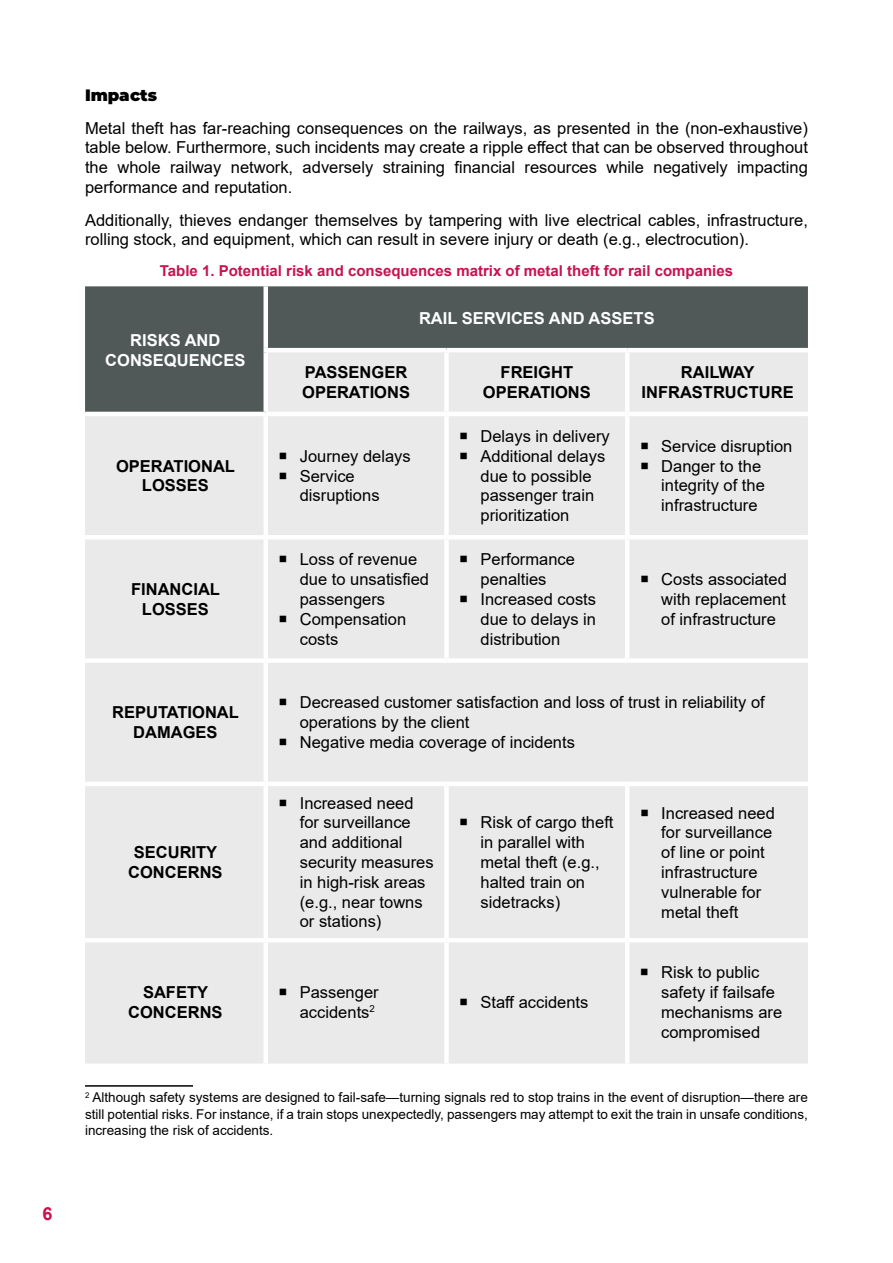
<style>
.page{position:relative;width:893px;height:1263px;background:#fff}
.page>*{position:absolute;margin:0;border:0;box-sizing:border-box;transform-origin:0 0}
.t1{font:700 18px "Arial";color:#c7134e}
.t2{font:16.5px/19.8px "Arial";color:#000}
.t3{font:700 16.5px/19.8px "Arial";color:#000;text-align:center}
.t4{font:700 16.5px/19.8px "Arial";color:#fff;text-align:center}
.t5{font:900 16.5px "Montserrat";color:#000}
.t6{font:700 15px "Arial";color:#c7134e}
.t7{font:13.5px/16.5px "Arial";color:#000;text-align:justify}
</style>
<div class="page">
<div style="left:85px;top:286px;width:723px;height:64px;background:#505858"></div>
<div style="left:85px;top:350px;width:723px;height:713px;background:#ebeaeb"></div>
<div style="left:263px;top:286px;width:5px;height:62px;background:#fff"></div>
<hr style="left:263px;top:348px;width:183px;height:4px;background:#fff">
<div style="left:263px;top:352px;width:5px;height:60px;background:#fff"></div>
<hr style="left:446px;top:348px;width:181px;height:4px;background:#fff">
<div style="left:444px;top:352px;width:5px;height:60px;background:#fff"></div>
<hr style="left:627px;top:348px;width:181px;height:4px;background:#fff">
<hr style="left:625px;top:352px;width:4px;height:60px;background:#fff">
<hr style="left:85px;top:412px;width:181px;height:4px;background:#fff">
<hr style="left:266px;top:412px;width:180px;height:4px;background:#fff">
<div style="left:263px;top:416px;width:5px;height:119px;background:#fff"></div>
<hr style="left:446px;top:412px;width:181px;height:4px;background:#fff">
<div style="left:444px;top:416px;width:5px;height:119px;background:#fff"></div>
<hr style="left:627px;top:412px;width:181px;height:4px;background:#fff">
<hr style="left:625px;top:416px;width:4px;height:119px;background:#fff">
<hr style="left:85px;top:535px;width:181px;height:4px;background:#fff">
<hr style="left:266px;top:535px;width:180px;height:4px;background:#fff">
<div style="left:263px;top:539px;width:5px;height:119px;background:#fff"></div>
<hr style="left:446px;top:535px;width:181px;height:4px;background:#fff">
<div style="left:444px;top:539px;width:5px;height:119px;background:#fff"></div>
<hr style="left:627px;top:535px;width:181px;height:4px;background:#fff">
<hr style="left:625px;top:539px;width:4px;height:119px;background:#fff">
<div style="left:85px;top:658px;width:181px;height:5px;background:#fff"></div>
<div style="left:266px;top:658px;width:180px;height:5px;background:#fff"></div>
<div style="left:263px;top:663px;width:5px;height:119px;background:#fff"></div>
<div style="left:446px;top:658px;width:181px;height:5px;background:#fff"></div>
<div style="left:627px;top:658px;width:181px;height:5px;background:#fff"></div>
<hr style="left:85px;top:782px;width:181px;height:4px;background:#fff">
<hr style="left:266px;top:782px;width:180px;height:4px;background:#fff">
<div style="left:263px;top:786px;width:5px;height:152px;background:#fff"></div>
<hr style="left:446px;top:782px;width:181px;height:4px;background:#fff">
<div style="left:444px;top:786px;width:5px;height:152px;background:#fff"></div>
<hr style="left:627px;top:782px;width:181px;height:4px;background:#fff">
<hr style="left:625px;top:786px;width:4px;height:152px;background:#fff">
<hr style="left:85px;top:938px;width:181px;height:4px;background:#fff">
<hr style="left:266px;top:938px;width:180px;height:4px;background:#fff">
<div style="left:263px;top:942px;width:5px;height:121px;background:#fff"></div>
<hr style="left:446px;top:938px;width:181px;height:4px;background:#fff">
<div style="left:444px;top:942px;width:5px;height:121px;background:#fff"></div>
<hr style="left:627px;top:938px;width:181px;height:4px;background:#fff">
<hr style="left:625px;top:942px;width:4px;height:121px;background:#fff">
<hr style="left:85px;top:1085px;width:108px;height:2px;background:#000">
<svg style="left:280px;top:452px;width:6px;height:7px"></svg>
<svg style="left:280px;top:472px;width:6px;height:7px"></svg>
<svg style="left:461px;top:433px;width:6px;height:6px"></svg>
<svg style="left:461px;top:452px;width:6px;height:7px"></svg>
<svg style="left:641px;top:443px;width:7px;height:6px"></svg>
<svg style="left:641px;top:462px;width:7px;height:7px"></svg>
<svg style="left:280px;top:556px;width:6px;height:6px"></svg>
<svg style="left:280px;top:615px;width:6px;height:7px"></svg>
<svg style="left:461px;top:556px;width:6px;height:6px"></svg>
<svg style="left:461px;top:596px;width:6px;height:6px"></svg>
<svg style="left:641px;top:576px;width:7px;height:6px"></svg>
<svg style="left:280px;top:699px;width:6px;height:7px"></svg>
<svg style="left:280px;top:739px;width:6px;height:6px"></svg>
<svg style="left:280px;top:799px;width:6px;height:7px"></svg>
<svg style="left:461px;top:819px;width:6px;height:7px"></svg>
<svg style="left:641px;top:809px;width:7px;height:7px"></svg>
<svg style="left:280px;top:989px;width:6px;height:6px"></svg>
<svg style="left:461px;top:999px;width:6px;height:6px"></svg>
<svg style="left:641px;top:969px;width:7px;height:6px"></svg>
<p class="t1" style="left:43px;top:1201px;width:12px">6</p>
<p class="t5" style="left:85px;top:83px;width:74px">Impacts</p>
<p class="t2" style="left:85px;top:118px;width:724px;text-align:justify">Metal theft has far-reaching consequences on the railways, as presented in the (non-exhaustive) table below. Furthermore, such incidents may create a ripple effect that can be observed throughout the whole railway network, adversely straining financial resources while negatively impacting performance and reputation.</p>
<p class="t2" style="left:85px;top:210px;width:724px">Additionally, thieves endanger themselves by tampering with live electrical cables, infrastructure, rolling stock, and equipment, which can result in severe injury or death (e.g., electrocution).</p>
<p class="t6" style="left:160px;top:260px;width:575px">Table 1. Potential risk and consequences matrix of metal theft for rail companies</p>
<p class="t4" style="left:105px;top:331px;width:142px">RISKS AND<br>CONSEQUENCES</p>
<p class="t4" style="left:419px;top:309px;width:237px">RAIL SERVICES AND ASSETS</p>
<p class="t3" style="left:302px;top:363px;width:109px;text-align:left">PASSENGER<br>OPERATIONS</p>
<p class="t3" style="left:483px;top:363px;width:109px">FREIGHT<br>OPERATIONS</p>
<p class="t3" style="left:641px;top:363px;width:154px">RAILWAY<br>INFRASTRUCTURE</p>
<p class="t3" style="left:116px;top:456px;width:120px">OPERATIONAL<br>LOSSES</p>
<p class="t2" style="left:300px;top:446px;width:112px">Journey delays<br>Service disruptions</p>
<p class="t2" style="left:480px;top:426px;width:131px">Delays in delivery<br>Additional delays due to possible passenger train prioritization</p>
<p class="t2" style="left:661px;top:436px;width:133px">Service disruption<br>Danger to the integrity of the infrastructure</p>
<p class="t3" style="left:131px;top:579px;width:90px">FINANCIAL<br>LOSSES</p>
<p class="t2" style="left:300px;top:549px;width:131px">Loss of revenue due to unsatisfied passengers<br>Compensation costs</p>
<p class="t2" style="left:480px;top:549px;width:117px">Performance penalties<br>Increased costs due to delays in distribution</p>
<p class="t2" style="left:661px;top:569px;width:127px;text-align:justify">Costs associated with replacement of infrastructure</p>
<p class="t3" style="left:112px;top:703px;width:128px">REPUTATIONAL<br>DAMAGES</p>
<p class="t2" style="left:300px;top:693px;width:466px">Decreased customer satisfaction and loss of trust in reliability of operations by the client<br>Negative media coverage of incidents</p>
<p class="t3" style="left:128px;top:843px;width:96px">SECURITY<br>CONCERNS</p>
<p class="t2" style="left:300px;top:793px;width:135px">Increased need for surveillance and additional security measures in high-risk areas (e.g., near towns or stations)</p>
<p class="t2" style="left:480px;top:813px;width:134px">Risk of cargo theft in parallel with metal theft (e.g., halted train on sidetracks)</p>
<p class="t2" style="left:661px;top:803px;width:115px">Increased need for surveillance of line or point infrastructure vulnerable for metal theft</p>
<p class="t3" style="left:128px;top:982px;width:96px">SAFETY<br>CONCERNS</p>
<p class="t2" style="left:300px;top:982px;width:80px">Passenger accidents<sup>2</sup></p>
<p class="t2" style="left:480px;top:992px;width:109px">Staff accidents</p>
<p class="t2" style="left:661px;top:962px;width:123px">Risk to public safety if failsafe mechanisms are compromised</p>
<p class="t7" style="left:85px;top:1089px;width:724px"><sup>2</sup> Although safety systems are designed to fail-safe—turning signals red to stop trains in the event of disruption—there are still potential risks. For instance, if a train stops unexpectedly, passengers may attempt to exit the train in unsafe conditions, increasing the risk of accidents.</p>
</div>
